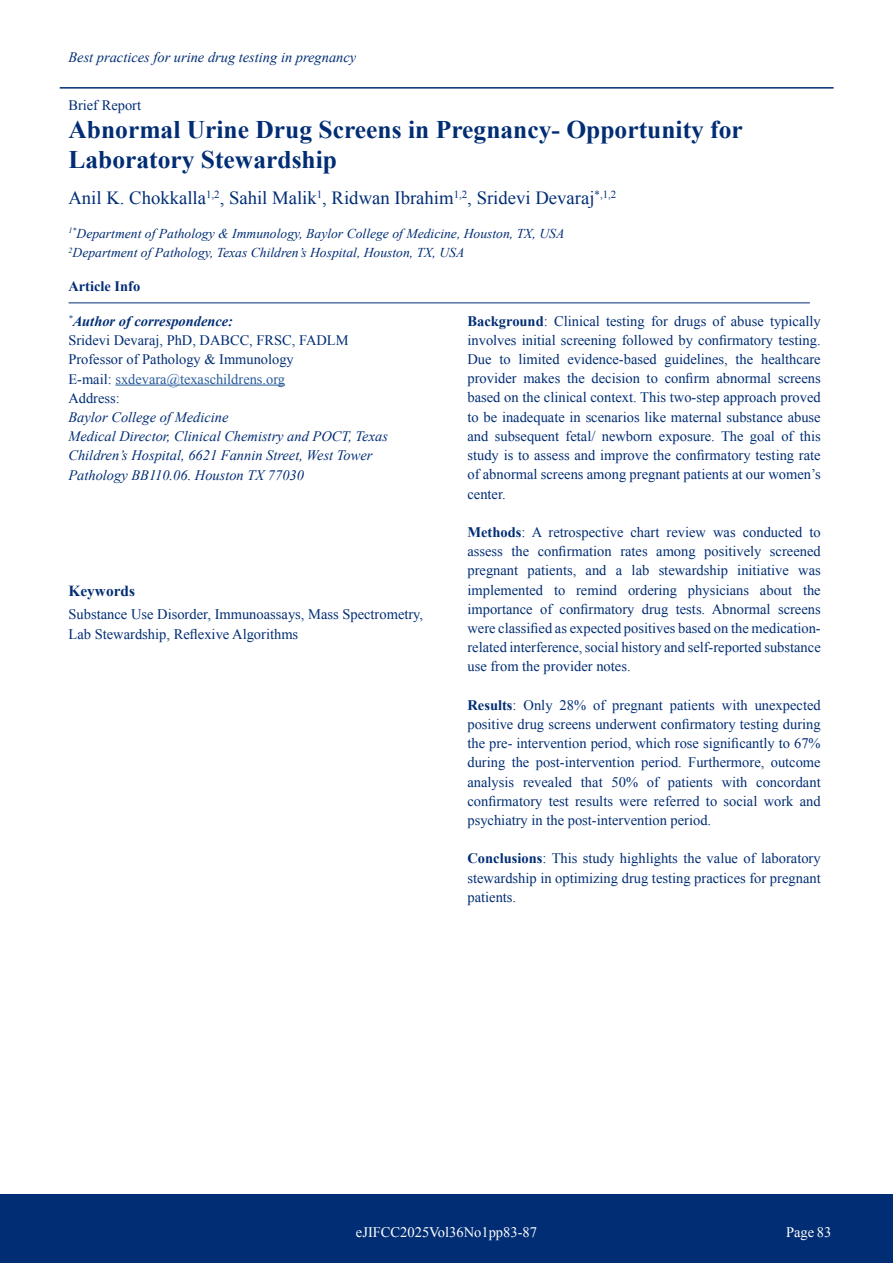
<style>
.page{position:relative;width:893px;height:1263px;background:#fff}
.page>*{position:absolute;margin:0;border:0;box-sizing:border-box;transform-origin:0 0}
.t1{font:700 25.35px/30px "Times New Roman";color:#012d74}
.t2{font:18.6px "Times New Roman";color:#012d74}
.t3{font:700 15.3px "Times New Roman";color:#012d74}
.t4{font:14.55px/19.2px "Times New Roman";color:#012d74;text-align:justify}
.t5{font:14.55px "Times New Roman";color:#fff}
.t6{font:italic 14.4px/19.2px "Times New Roman";color:#012d74}
.t7{font:14.4px/19.2px "Times New Roman";color:#012d74}
.t8{font:700 14.4px "Times New Roman";color:#012d74}
.t9{font:italic 13.5px/19.5px "Times New Roman";color:#012d74}
.s1{font-weight:700;font-style:italic}
.s2{color:#275b9b}
.s3{font-weight:700}
</style>
<div class="page">
<div style="left:0;top:1195px;width:893px;height:68px;background:#012d74"></div>
<hr style="left:60px;top:87px;width:774px;height:2px;background:#012d74">
<hr style="left:69px;top:302px;width:741px;height:1px;background:#012d74">
<hr style="left:115px;top:385px;width:170px;height:1px;background:#275b9b">
<p class="t6" style="left:68px;top:47px;width:289px">Best practices for urine drug testing in pregnancy</p>
<p class="t7" style="left:68px;top:96px;width:74px">Brief Report</p>
<h1 class="t1" style="left:68px;top:113px;width:676px">Abnormal Urine Drug Screens in Pregnancy- Opportunity for<br>Laboratory Stewardship</h1>
<p class="t2" style="left:68px;top:186px;width:549px">Anil K. Chokkalla<sup>1,2</sup>, Sahil Malik<sup>1</sup>, Ridwan Ibrahim<sup>1,2</sup>, Sridevi Devaraj<sup>*,1,2</sup></p>
<p class="t9" style="left:69px;top:223px;width:497px"><sup>1*</sup>Department of Pathology &amp; Immunology, Baylor College of Medicine, Houston, TX, USA<br><sup>2</sup>Department of Pathology, Texas Children’s Hospital, Houston, TX, USA</p>
<p class="t8" style="left:68px;top:276px;width:73px">Article Info</p>
<p class="t7" style="left:68px;top:311px;width:282px"><sup>*</sup><span class="s1">Author of correspondence:<br></span>Sridevi Devaraj, PhD, DABCC, FRSC, FADLM<br>Professor of Pathology &amp; Immunology<br>E-mail: <span class="s2">sxdevara@texaschildrens.org<br></span>Address:</p>
<p class="t6" style="left:68px;top:407px;width:321px">Baylor College of Medicine<br>Medical Director, Clinical Chemistry and POCT, Texas Children’s Hospital, 6621 Fannin Street, West Tower Pathology BB110.06. Houston TX 77030</p>
<p class="t3" style="left:69px;top:580px;width:68px">Keywords</p>
<p class="t4" style="left:69px;top:605px;width:356px">Substance Use Disorder, Immunoassays, Mass Spectrometry,<br>Lab Stewardship, Reflexive Algorithms</p>
<p class="t4" style="left:467px;top:311px;width:355px"><span class="s3">Background</span>: Clinical testing for drugs of abuse typically involves initial screening followed by confirmatory testing.<br>Due to limited evidence-based guidelines, the healthcare provider makes the decision to confirm abnormal screens based on the clinical context. This two-step approach proved to be inadequate in scenarios like maternal substance abuse and subsequent fetal/ newborn exposure. The goal of this study is to assess and improve the confirmatory testing rate of abnormal screens among pregnant patients at our women’s center.</p>
<p class="t4" style="left:467px;top:522px;width:355px"><span class="s3">Methods</span>: A retrospective chart review was conducted to assess the confirmation rates among positively screened pregnant patients, and a lab stewardship initiative was implemented to remind ordering physicians about the importance of confirmatory drug tests. Abnormal screens were classified as expected positives based on the medication&shy;related interference, social history and self-reported substance use from the provider notes.</p>
<p class="t4" style="left:467px;top:695px;width:355px"><span class="s3">Results</span>: Only 28% of pregnant patients with unexpected positive drug screens underwent confirmatory testing during the pre- intervention period, which rose significantly to 67% during the post-intervention period. Furthermore, outcome analysis revealed that 50% of patients with concordant confirmatory test results were referred to social work and psychiatry in the post-intervention period.</p>
<p class="t4" style="left:467px;top:849px;width:355px"><span class="s3">Conclusions</span>: This study highlights the value of laboratory stewardship in optimizing drug testing practices for pregnant patients.</p>
<p class="t5" style="left:356px;top:1223px;width:183px">eJIFCC2025Vol36No1pp83-87</p>
<p class="t5" style="left:786px;top:1223px;width:47px">Page 83</p>
</div>
